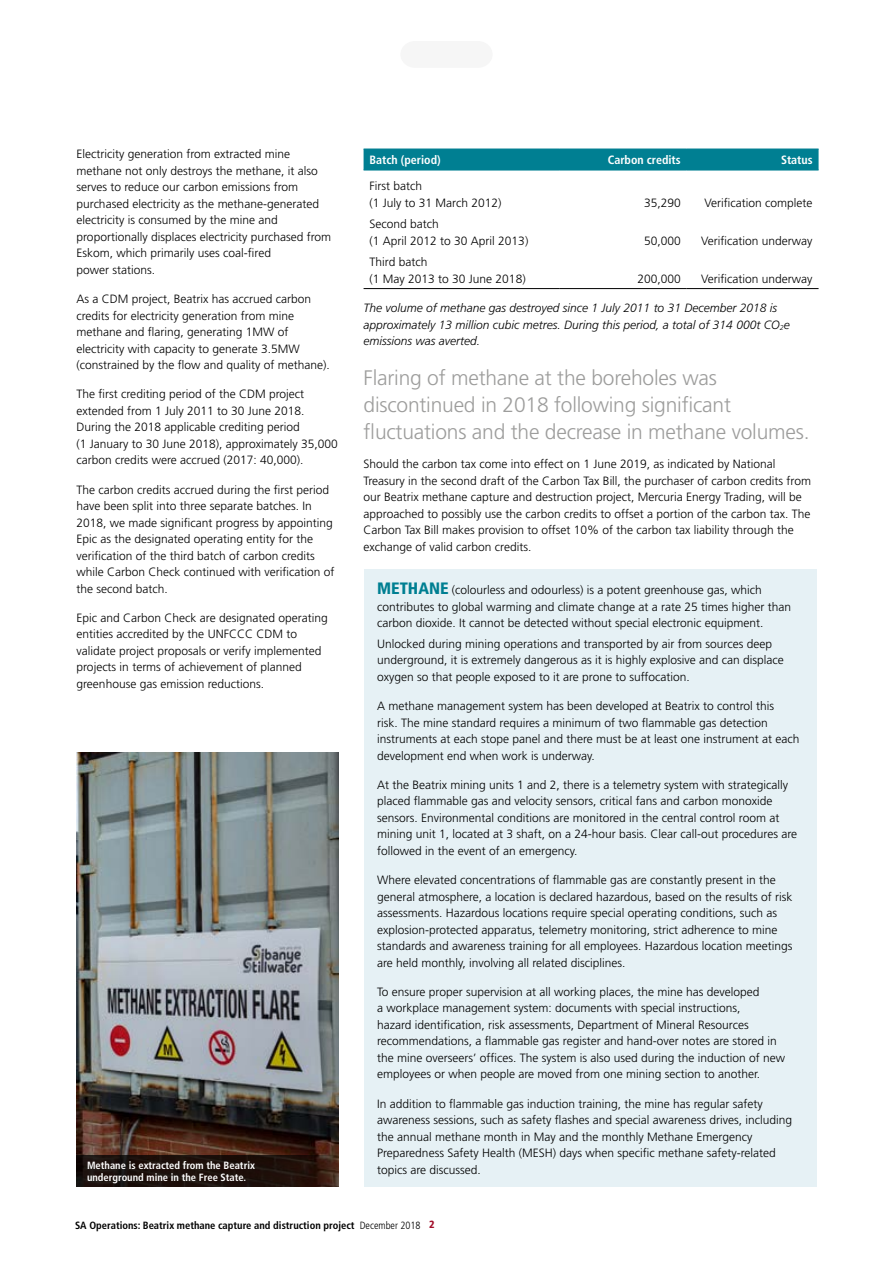
<style>
.page{position:relative;width:893px;height:1263px;background:#fff}
.page>*{position:absolute;margin:0;border:0;box-sizing:border-box;transform-origin:0 0}
.Body_copy{font:300 21px/27px "Frutiger";letter-spacing:-.01em;color:#9d9d9c}
.Body_copy-2{font:300 12px/16.5px "Frutiger";color:#000}
.Bullet_copy{font:300 12px/16.5px "Frutiger";color:#000}
.Body_copy-3{font:italic 300 12px/16.5px "Frutiger";color:#000}
.Body_copy-4{font:700 condensed 12px "Frutiger";color:#fff}
.Heading_1{font:700 condensed 10.5px "Frutiger";color:#000}
.Image_captions{font:700 condensed 10.5px/12px "Frutiger";color:#fff}
.s1{font-weight:900;font-stretch:condensed;font-size:16.5px;color:#007f92}
.s2{font-weight:300}
.s3{font-weight:900;color:#a20f2b}
</style>
<div class="page">
<div style="left:364px;top:569px;width:452px;height:617px;background:#e6f1f5"></div>
<div style="left:364px;top:150px;width:455px;height:20px;background:#007f92"></div>
<hr style="left:364px;top:149px;width:195px;height:1px;background:#007f92">
<hr style="left:559px;top:149px;width:128px;height:1px;background:#007f92">
<hr style="left:687px;top:149px;width:132px;height:1px;background:#007f92">
<hr style="left:364px;top:170px;width:195px;height:1px;background:#007f92">
<hr style="left:559px;top:170px;width:128px;height:1px;background:#007f92">
<hr style="left:687px;top:170px;width:132px;height:1px;background:#007f92">
<hr style="left:364px;top:288px;width:195px;height:1px;background:#000">
<hr style="left:559px;top:288px;width:128px;height:1px;background:#000">
<hr style="left:687px;top:288px;width:132px;height:1px;background:#000">
<img style="left:77px;top:752px;width:261px;height:403px">
<svg style="left:77px;top:1155px;width:261px;height:31px;background:#1f120d"></svg>
<p class="Body_copy-2" style="left:77px;top:146px;width:256px">Electricity generation from extracted mine methane not only destroys the methane, it also serves to reduce our carbon emissions from purchased electricity as the methane-generated electricity is consumed by the mine and proportionally displaces electricity purchased from Eskom, which primarily uses coal-fired<br>power stations.</p>
<p class="Body_copy-2" style="left:77px;top:291px;width:255px">As a CDM project, Beatrix has accrued carbon credits for electricity generation from mine methane and flaring, generating 1MW of electricity with capacity to generate 3.5MW (constrained by the flow and quality of methane).</p>
<p class="Body_copy-2" style="left:77px;top:386px;width:263px">The first crediting period of the CDM project extended from 1 July 2011 to 30 June 2018.<br>During the 2018 applicable crediting period<br>(1 January to 30 June 2018), approximately 35,000 carbon credits were accrued (2017: 40,000).</p>
<p class="Body_copy-2" style="left:77px;top:481px;width:260px">The carbon credits accrued during the first period have been split into three separate batches. In 2018, we made significant progress by appointing Epic as the designated operating entity for the verification of the third batch of carbon credits while Carbon Check continued with verification of the second batch.</p>
<p class="Body_copy-2" style="left:77px;top:609px;width:253px">Epic and Carbon Check are designated operating entities accredited by the UNFCCC CDM to validate project proposals or verify implemented projects in terms of achievement of planned greenhouse gas emission reductions.</p>
<p class="Image_captions" style="left:87px;top:1159px;width:169px">Methane is extracted from the Beatrix underground mine in the Free State.</p>
<p class="Body_copy-4" style="left:370px;top:153px;width:73px">Batch (period)</p>
<p class="Body_copy-4" style="left:608px;top:153px;width:75px">Carbon credits</p>
<p class="Body_copy-4" style="left:781px;top:153px;width:33px">Status</p>
<p class="Body_copy-2" style="left:370px;top:178px;width:54px">First batch</p>
<p class="Body_copy-2" style="left:370px;top:194px;width:133px">(1 July to 31 March 2012)</p>
<p class="Body_copy-2" style="left:644px;top:194px;width:38px">35,290</p>
<p class="Body_copy-2" style="left:705px;top:194px;width:110px">Verification complete</p>
<p class="Body_copy-2" style="left:370px;top:216px;width:71px">Second batch</p>
<p class="Body_copy-2" style="left:370px;top:232px;width:160px">(1 April 2012 to 30 April 2013)</p>
<p class="Body_copy-2" style="left:644px;top:232px;width:38px">50,000</p>
<p class="Body_copy-2" style="left:701px;top:232px;width:113px">Verification underway</p>
<p class="Body_copy-2" style="left:370px;top:254px;width:59px">Third batch</p>
<p class="Body_copy-2" style="left:370px;top:270px;width:158px">(1 May 2013 to 30 June 2018)</p>
<p class="Body_copy-2" style="left:637px;top:270px;width:45px">200,000</p>
<p class="Body_copy-2" style="left:701px;top:270px;width:113px">Verification underway</p>
<p class="Body_copy-3" style="left:364px;top:300px;width:428px">The volume of methane gas destroyed since 1 July 2011 to 31 December 2018 is approximately 13 million cubic metres. During this period, a total of 314 000t CO<sub>2</sub>e emissions was averted.</p>
<p class="Body_copy" style="left:364px;top:364px;width:448px">Flaring of methane at the boreholes was discontinued in 2018 following significant fluctuations and the decrease in methane volumes.</p>
<p class="Body_copy-2" style="left:364px;top:456px;width:449px">Should the carbon tax come into effect on 1 June 2019, as indicated by National Treasury in the second draft of the Carbon Tax Bill, the purchaser of carbon credits from our Beatrix methane capture and destruction project, Mercuria Energy Trading, will be approached to possibly use the carbon credits to offset a portion of the carbon tax. The Carbon Tax Bill makes provision to offset 10% of the carbon tax liability through the exchange of valid carbon credits.</p>
<p class="Body_copy-2" style="left:377px;top:582px;width:416px"><span class="s1">METHANE</span> (colourless and odourless) is a potent greenhouse gas, which contributes to global warming and climate change at a rate 25 times higher than carbon dioxide. It cannot be detected without special electronic equipment.</p>
<p class="Bullet_copy" style="left:377px;top:635px;width:408px">Unlocked during mining operations and transported by air from sources deep underground, it is extremely dangerous as it is highly explosive and can displace oxygen so that people exposed to it are prone to suffocation.</p>
<p class="Bullet_copy" style="left:377px;top:698px;width:424px">A methane management system has been developed at Beatrix to control this<br>risk. The mine standard requires a minimum of two flammable gas detection instruments at each stope panel and there must be at least one instrument at each development end when work is underway.</p>
<p class="Bullet_copy" style="left:377px;top:776px;width:422px">At the Beatrix mining units 1 and 2, there is a telemetry system with strategically placed flammable gas and velocity sensors, critical fans and carbon monoxide sensors. Environmental conditions are monitored in the central control room at mining unit 1, located at 3 shaft, on a 24-hour basis. Clear call-out procedures are followed in the event of an emergency.</p>
<p class="Bullet_copy" style="left:377px;top:872px;width:417px">Where elevated concentrations of flammable gas are constantly present in the general atmosphere, a location is declared hazardous, based on the results of risk assessments. Hazardous locations require special operating conditions, such as explosion-protected apparatus, telemetry monitoring, strict adherence to mine standards and awareness training for all employees. Hazardous location meetings are held monthly, involving all related disciplines.</p>
<p class="Bullet_copy" style="left:377px;top:983px;width:410px">To ensure proper supervision at all working places, the mine has developed<br>a workplace management system: documents with special instructions,<br>hazard identification, risk assessments, Department of Mineral Resources recommendations, a flammable gas register and hand-over notes are stored in the mine overseers’ offices. The system is also used during the induction of new employees or when people are moved from one mining section to another.</p>
<p class="Bullet_copy" style="left:377px;top:1095px;width:416px">In addition to flammable gas induction training, the mine has regular safety awareness sessions, such as safety flashes and special awareness drives, including the annual methane month in May and the monthly Methane Emergency Preparedness Safety Health (MESH) days when specific methane safety-related topics are discussed.</p>
<p class="Heading_1" style="left:75px;top:1219px;width:361px">SA Operations: Beatrix methane capture and distruction project <span class="s2">December 2018</span> <span class="s3">2</span></p>
</div>
